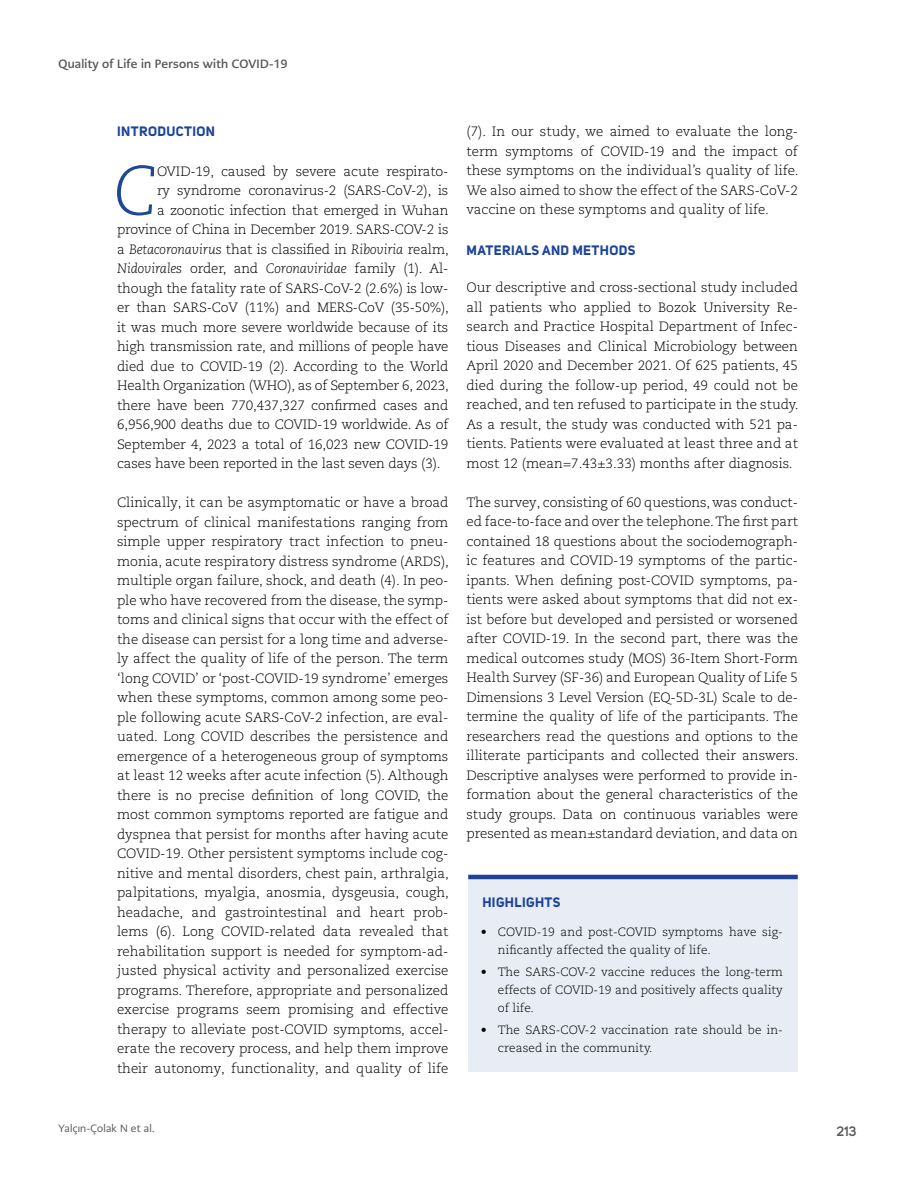
<style>
.page{position:relative;width:915px;height:1191px;background:#fff}
.page>*{position:absolute;margin:0;border:0;box-sizing:border-box;transform-origin:0 0}
.t1{font:italic 300 69.15px "Caecilia LT Pro 46";color:#1e4797}
.t2{font:300 13.5px/19.5px "Caecilia LT Pro 45";letter-spacing:-.01em;color:#000;text-align:justify}
.t3{font:italic 300 13.5px "Caecilia LT Pro 46";letter-spacing:-.01em;color:#000}
.t4{font:700 13.5px "Uni Sans";letter-spacing:.03em;color:#1d4498}
.t5{font:600 13.5px "Uni Sans";color:#58595b}
.t6{font:300 12px/18px "Caecilia LT Pro 45";letter-spacing:.005em;color:#000}
.t7{font:700 12px "PMN Caecilia Sans Head";letter-spacing:.02em;color:#58585a}
.t8{font:10.5px "PMN Caecilia Sans Head";letter-spacing:.02em;color:#58585a}
.s1{font-family:"Caecilia LT Pro 46";font-style:italic}
.s2{font-family:"Caecilia LT Pro 45";font-style:normal}
</style>
<div class="page">
<div style="left:468px;top:879px;width:329px;height:192px;background:#e8edf5"></div>
<div style="left:468px;top:874px;width:329px;height:5px;background:#1d4498"></div>
<p class="t7" style="left:58px;top:56px;width:230px">Quality of Life in Persons with COVID-19</p>
<p class="t4" style="left:117px;top:122px;width:99px">INTRODUCTION</p>
<h1 class="t1" style="left:113px;top:148px;width:46px">C</h1>
<p class="t2" style="left:117px;top:161px;width:333px;text-align:right">OVID-19, caused by severe acute respirato-<br>ry syndrome coronavirus-2 (SARS-CoV-2), is<br>a zoonotic infection that emerged in Wuhan province of China in December 2019. SARS-COV-2 is a <span class="s1">Betacoronavirus</span> that is classified in <span class="s1">Riboviria</span> realm,</p>
<p class="t3" style="left:117px;top:260px;width:333px">Nidovirales <span class="s2">order, and</span> Coronaviridae <span class="s2">family (1). Al-</span></p>
<p class="t2" style="left:117px;top:278px;width:333px">though the fatality rate of SARS-CoV-2 (2.6%) is low&shy;er than SARS-CoV (11%) and MERS-CoV (35-50%), it was much more severe worldwide because of its high transmission rate, and millions of people have died due to COVID-19 (2). According to the World Health Organization (WHO), as of September 6, 2023, there have been 770,437,327 confirmed cases and 6,956,900 deaths due to COVID-19 worldwide. As of September 4, 2023 a total of 16,023 new COVID-19 cases have been reported in the last seven days (3).</p>
<p class="t2" style="left:117px;top:492px;width:333px">Clinically, it can be asymptomatic or have a broad spectrum of clinical manifestations ranging from simple upper respiratory tract infection to pneu&shy;monia, acute respiratory distress syndrome (ARDS), multiple organ failure, shock, and death (4). In peo&shy;ple who have recovered from the disease, the symp&shy;toms and clinical signs that occur with the effect of the disease can persist for a long time and adverse&shy;ly affect the quality of life of the person. The term ‘long COVID’ or ‘post-COVID-19 syndrome’ emerges when these symptoms, common among some peo&shy;ple following acute SARS-CoV-2 infection, are eval&shy;uated. Long COVID describes the persistence and emergence of a heterogeneous group of symptoms at least 12 weeks after acute infection (5). Although there is no precise definition of long COVID, the most common symptoms reported are fatigue and dyspnea that persist for months after having acute COVID-19. Other persistent symptoms include cog&shy;nitive and mental disorders, chest pain, arthralgia, palpitations, myalgia, anosmia, dysgeusia, cough, headache, and gastrointestinal and heart prob&shy;lems (6). Long COVID-related data revealed that rehabilitation support is needed for symptom-ad&shy;justed physical activity and personalized exercise programs. Therefore, appropriate and personalized exercise programs seem promising and effective therapy to alleviate post-COVID symptoms, accel&shy;erate the recovery process, and help them improve their autonomy, functionality, and quality of life</p>
<p class="t2" style="left:466px;top:122px;width:333px">(7). In our study, we aimed to evaluate the long&shy;term symptoms of COVID-19 and the impact of these symptoms on the individual’s quality of life.<br>We also aimed to show the effect of the SARS-CoV-2 vaccine on these symptoms and quality of life.</p>
<p class="t4" style="left:466px;top:241px;width:170px">MATERIALS AND METHODS</p>
<p class="t2" style="left:466px;top:278px;width:333px">Our descriptive and cross-sectional study included all patients who applied to Bozok University Re&shy;search and Practice Hospital Department of Infec&shy;tious Diseases and Clinical Microbiology between April 2020 and December 2021. Of 625 patients, 45 died during the follow-up period, 49 could not be reached, and ten refused to participate in the study.<br>As a result, the study was conducted with 521 pa&shy;tients. Patients were evaluated at least three and at most 12 (mean=7.43±3.33) months after diagnosis.</p>
<p class="t2" style="left:466px;top:492px;width:333px">The survey, consisting of 60 questions, was conduct&shy;ed face-to-face and over the telephone. The first part contained 18 questions about the sociodemograph&shy;ic features and COVID-19 symptoms of the partic&shy;ipants. When defining post-COVID symptoms, pa&shy;tients were asked about symptoms that did not ex&shy;ist before but developed and persisted or worsened after COVID-19. In the second part, there was the medical outcomes study (MOS) 36-Item Short-Form Health Survey (SF-36) and European Quality of Life 5<br>Dimensions 3 Level Version (EQ-5D-3L) Scale to de&shy;termine the quality of life of the participants. The researchers read the questions and options to the illiterate participants and collected their answers.<br>Descriptive analyses were performed to provide in&shy;formation about the general characteristics of the study groups. Data on continuous variables were presented as mean±standard deviation, and data on</p>
<p class="t4" style="left:482px;top:894px;width:80px">HIGHLIGHTS</p>
<p class="t6" style="left:497px;top:922px;width:286px;text-indent:-17px">• COVID-19 and post-COVID symptoms have sig&shy;nificantly affected the quality of life.</p>
<p class="t6" style="left:497px;top:962px;width:286px;text-align:justify;text-indent:-17px">• The SARS-COV-2 vaccine reduces the long-term effects of COVID-19 and positively affects quality of life.</p>
<p class="t6" style="left:497px;top:1020px;width:286px;text-indent:-17px">• The SARS-COV-2 vaccination rate should be in&shy;creased in the community.</p>
<p class="t8" style="left:58px;top:1121px;width:98px">Yalçın-Çolak N et al.</p>
<p class="t5" style="left:836px;top:1123px;width:21px">213</p>
</div>
